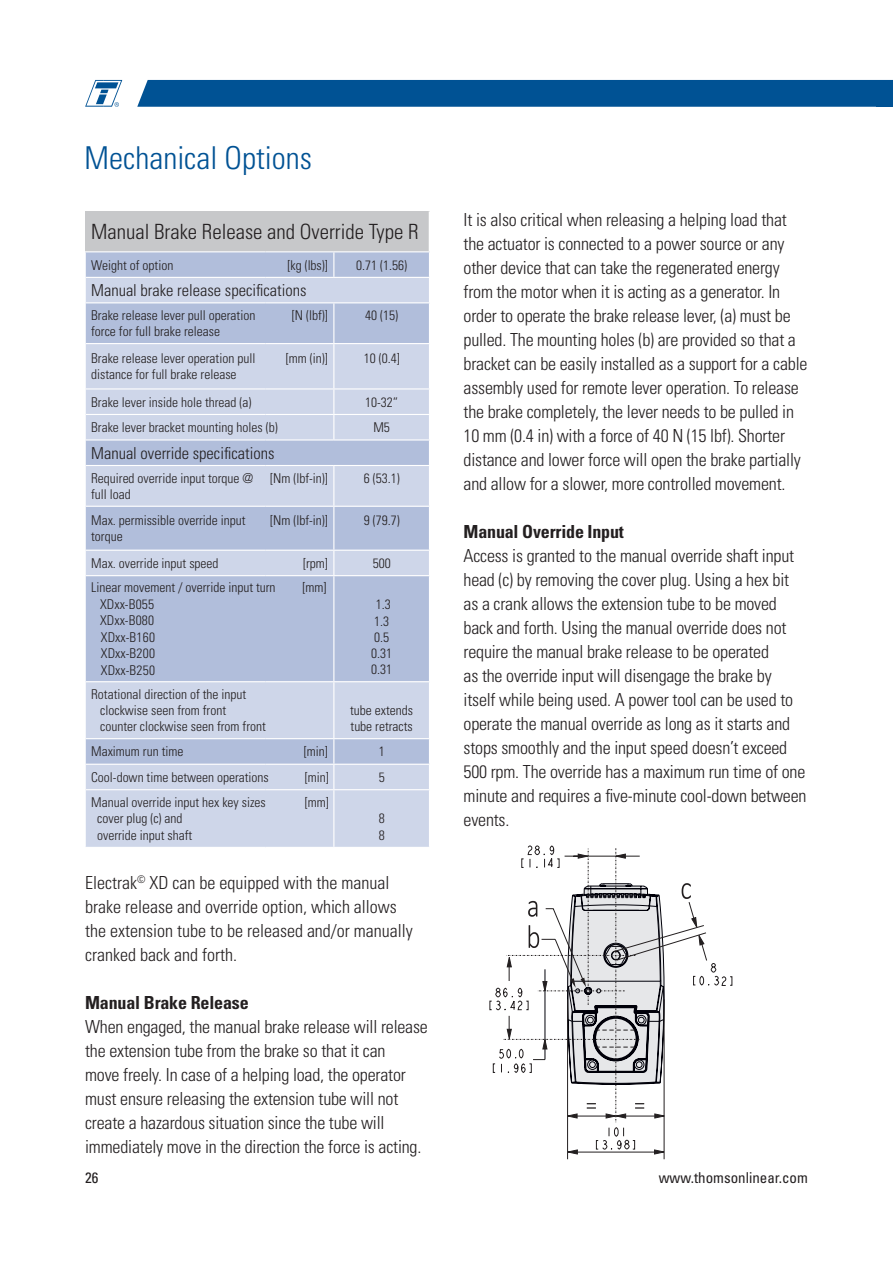
<style>
.page{position:relative;width:893px;height:1263px;background:#fff}
.page>*{position:absolute;margin:0;border:0;box-sizing:border-box;transform-origin:0 0}
.t1{font:300 condensed 31.5px "Univers LT Std";color:#005294}
.t2{font:300 condensed 21px "Univers LT Std";color:#231f20}
.standard_body_copy{font:300 condensed 18px/24px "Univers LT Std";letter-spacing:-.01em;color:#231f20}
.t3{font:700 condensed 18px "Univers LT Std";letter-spacing:-.01em;color:#231f20}
.t4{font:300 condensed 16.5px "Univers LT Std";color:#231f20}
.t5{font:condensed 15px "Univers LT Std";color:#231f20}
.t6{font:300 condensed 13.5px/16.2px "Univers LT Std";color:#231f20}
.s1{font-weight:700}
</style>
<div class="page">
<div style="left:137px;top:80px;width:756px;height:27px;background:#005294"></div>
<svg style="left:85px;top:80px;width:37px;height:27px"></svg>
<div style="left:85px;top:211px;width:344px;height:41px;background:#c7c8ca"></div>
<svg style="left:86px;top:252px;width:247px;height:25px;background:#b2bfdb"></svg>
<svg style="left:334px;top:252px;width:95px;height:25px;background:#b3bfdc"></svg>
<svg style="left:86px;top:278px;width:343px;height:569px;background:#c1cbe3"></svg>
<svg style="left:334px;top:344px;width:95px;height:503px;background:#c3cce3"></svg>
<svg style="left:333px;top:252px;width:1px;height:25px"></svg>
<hr style="left:333px;top:303px;width:1px;height:40px;background:#fff">
<hr style="left:333px;top:344px;width:1px;height:44px;background:#fff">
<svg style="left:333px;top:389px;width:1px;height:50px"></svg>
<hr style="left:333px;top:466px;width:1px;height:40px;background:#fff">
<hr style="left:333px;top:507px;width:1px;height:43px;background:#fff">
<svg style="left:333px;top:551px;width:1px;height:24px"></svg>
<hr style="left:333px;top:576px;width:1px;height:105px;background:#fff">
<hr style="left:333px;top:682px;width:1px;height:56px;background:#fff">
<svg style="left:333px;top:739px;width:1px;height:50px"></svg>
<hr style="left:333px;top:790px;width:1px;height:57px;background:#fff">
<hr style="left:85px;top:251px;width:180px;height:1px;background:#fff">
<hr style="left:265px;top:251px;width:69px;height:1px;background:#fff">
<hr style="left:334px;top:251px;width:96px;height:1px;background:#fff">
<hr style="left:86px;top:302px;width:179px;height:1px;background:#fff">
<hr style="left:265px;top:302px;width:69px;height:1px;background:#fff">
<hr style="left:334px;top:302px;width:96px;height:1px;background:#fff">
<hr style="left:86px;top:343px;width:179px;height:1px;background:#fff">
<hr style="left:265px;top:343px;width:69px;height:1px;background:#fff">
<hr style="left:334px;top:343px;width:96px;height:1px;background:#fff">
<hr style="left:86px;top:388px;width:179px;height:1px;background:#fff">
<hr style="left:265px;top:388px;width:69px;height:1px;background:#fff">
<hr style="left:334px;top:388px;width:96px;height:1px;background:#fff">
<hr style="left:86px;top:414px;width:179px;height:1px;background:#fff">
<hr style="left:265px;top:414px;width:69px;height:1px;background:#fff">
<hr style="left:334px;top:414px;width:96px;height:1px;background:#fff">
<hr style="left:86px;top:439px;width:179px;height:1px;background:#fff">
<hr style="left:265px;top:439px;width:69px;height:1px;background:#fff">
<hr style="left:334px;top:439px;width:96px;height:1px;background:#fff">
<hr style="left:86px;top:465px;width:179px;height:1px;background:#fff">
<hr style="left:265px;top:465px;width:69px;height:1px;background:#fff">
<hr style="left:334px;top:465px;width:96px;height:1px;background:#fff">
<hr style="left:86px;top:506px;width:179px;height:1px;background:#fff">
<hr style="left:265px;top:506px;width:69px;height:1px;background:#fff">
<hr style="left:334px;top:506px;width:96px;height:1px;background:#fff">
<hr style="left:86px;top:550px;width:179px;height:1px;background:#fff">
<hr style="left:265px;top:550px;width:69px;height:1px;background:#fff">
<hr style="left:334px;top:550px;width:96px;height:1px;background:#fff">
<hr style="left:86px;top:575px;width:179px;height:1px;background:#fff">
<hr style="left:265px;top:575px;width:69px;height:1px;background:#fff">
<hr style="left:334px;top:575px;width:96px;height:1px;background:#fff">
<hr style="left:86px;top:681px;width:179px;height:1px;background:#fff">
<hr style="left:265px;top:681px;width:69px;height:1px;background:#fff">
<hr style="left:334px;top:681px;width:96px;height:1px;background:#fff">
<hr style="left:86px;top:738px;width:179px;height:1px;background:#fff">
<hr style="left:265px;top:738px;width:69px;height:1px;background:#fff">
<hr style="left:334px;top:738px;width:96px;height:1px;background:#fff">
<hr style="left:86px;top:764px;width:179px;height:1px;background:#fff">
<hr style="left:265px;top:764px;width:69px;height:1px;background:#fff">
<hr style="left:334px;top:764px;width:96px;height:1px;background:#fff">
<svg style="left:85px;top:550px;width:1px;height:26px"></svg>
<svg style="left:85px;top:739px;width:1px;height:51px"></svg>
<svg style="left:85px;top:252px;width:1px;height:51px"></svg>
<svg style="left:85px;top:390px;width:1px;height:75px"></svg>
<hr style="left:86px;top:789px;width:179px;height:1px;background:#fff">
<hr style="left:265px;top:789px;width:69px;height:1px;background:#fff">
<hr style="left:334px;top:789px;width:96px;height:1px;background:#fff">
<svg style="left:489px;top:848px;width:218px;height:311px"></svg>
<p class="t1" style="left:85px;top:139px;width:229px">Mechanical Options</p>
<p class="t2" style="left:91px;top:219px;width:329px">Manual Brake Release and Override Type R</p>
<p class="t6" style="left:91px;top:257px;width:84px">Weight of option</p>
<p class="t6" style="left:287px;top:257px;width:42px">[kg (lbs)]</p>
<p class="t6" style="left:356px;top:257px;width:52px">0.71 (1.56)</p>
<p class="t4" style="left:91px;top:280px;width:217px">Manual brake release specifications</p>
<p class="t6" style="left:91px;top:307px;width:166px">Brake release lever pull operation force for full brake release</p>
<p class="t6" style="left:292px;top:307px;width:37px">[N (lbf)]</p>
<p class="t6" style="left:365px;top:307px;width:34px">40 (15)</p>
<p class="t6" style="left:91px;top:350px;width:166px">Brake release lever operation pull distance for full brake release</p>
<p class="t6" style="left:286px;top:350px;width:43px">[mm (in)]</p>
<p class="t6" style="left:364px;top:350px;width:37px">10 (0.4]</p>
<p class="t6" style="left:91px;top:394px;width:162px">Brake lever inside hole thread (a)</p>
<p class="t6" style="left:365px;top:394px;width:34px">10-32“</p>
<p class="t6" style="left:91px;top:419px;width:188px">Brake lever bracket mounting holes (b)</p>
<p class="t6" style="left:373px;top:419px;width:18px">M5</p>
<p class="t4" style="left:91px;top:443px;width:185px">Manual override specifications</p>
<p class="t6" style="left:91px;top:470px;width:164px">Required override input torque @ full load</p>
<p class="t6" style="left:270px;top:470px;width:59px">[Nm (lbf-in)]</p>
<p class="t6" style="left:364px;top:470px;width:37px">6 (53.1)</p>
<p class="t6" style="left:91px;top:512px;width:156px">Max. permissible override input torque</p>
<p class="t6" style="left:270px;top:512px;width:59px">[Nm (lbf-in)]</p>
<p class="t6" style="left:364px;top:512px;width:37px">9 (79.7)</p>
<p class="t6" style="left:91px;top:555px;width:129px">Max. override input speed</p>
<p class="t6" style="left:303px;top:555px;width:26px">[rpm]</p>
<p class="t6" style="left:373px;top:555px;width:19px">500</p>
<p class="t6" style="left:91px;top:579px;width:186px">Linear movement / override input turn</p>
<p class="t6" style="left:303px;top:579px;width:26px">[mm]</p>
<p class="t6" style="left:100px;top:596px;width:56px">XDxx-B055</p>
<p class="t6" style="left:100px;top:612px;width:56px">XDxx-B080</p>
<p class="t6" style="left:101px;top:629px;width:56px">XDxx-B160</p>
<p class="t6" style="left:101px;top:645px;width:56px">XDxx-B200</p>
<p class="t6" style="left:101px;top:662px;width:56px">XDxx-B250</p>
<p class="t6" style="left:376px;top:596px;width:16px">1.3</p>
<p class="t6" style="left:374px;top:613px;width:16px">1.3</p>
<p class="t6" style="left:374px;top:629px;width:16px">0.5</p>
<p class="t6" style="left:371px;top:645px;width:22px">0.31</p>
<p class="t6" style="left:371px;top:661px;width:22px">0.31</p>
<p class="t6" style="left:91px;top:686px;width:157px">Rotational direction of the input</p>
<p class="t6" style="left:100px;top:702px;width:167px">clockwise seen from front counter clockwise seen from front</p>
<p class="t6" style="left:350px;top:702px;width:64px">tube extends</p>
<p class="t6" style="left:351px;top:718px;width:64px">tube retracts</p>
<p class="t6" style="left:91px;top:743px;width:94px">Maximum run time</p>
<p class="t6" style="left:304px;top:743px;width:25px">[min]</p>
<p class="t6" style="left:379px;top:743px;width:7px">1</p>
<p class="t6" style="left:91px;top:769px;width:179px">Cool-down time between operations</p>
<p class="t6" style="left:305px;top:769px;width:25px">[min]</p>
<p class="t6" style="left:379px;top:769px;width:7px">5</p>
<p class="t6" style="left:91px;top:794px;width:176px">Manual override input hex key sizes</p>
<p class="t6" style="left:305px;top:794px;width:26px">[mm]</p>
<p class="t6" style="left:97px;top:810px;width:87px">cover plug (c) and</p>
<p class="t6" style="left:97px;top:827px;width:97px">override input shaft</p>
<p class="t6" style="left:379px;top:810px;width:7px">8<br>8</p>
<p class="standard_body_copy" style="left:85px;top:871px;width:329px">Electrak<sup>©</sup> XD can be equipped with the manual brake release and override option, which allows the extension tube to be released and/or manually cranked back and forth.</p>
<p class="t3" style="left:85px;top:991px;width:165px">Manual Brake Release</p>
<p class="standard_body_copy" style="left:85px;top:1015px;width:344px">When engaged, the manual brake release will release the extension tube from the brake so that it can<br>move freely. In case of a helping load, the operator must ensure releasing the extension tube will not create a hazardous situation since the tube will immediately move in the direction the force is acting.</p>
<p class="standard_body_copy" style="left:464px;top:207px;width:345px">It is also critical when releasing a helping load that the actuator is connected to a power source or any other device that can take the regenerated energy from the motor when it is acting as a generator. In order to operate the brake release lever, (a) must be pulled. The mounting holes (b) are provided so that a bracket can be easily installed as a support for a cable assembly used for remote lever operation. To release the brake completely, the lever needs to be pulled in 10 mm (0.4 in) with a force of 40 N (15 lbf). Shorter distance and lower force will open the brake partially and allow for a slower, more controlled movement.</p>
<p class="standard_body_copy" style="left:464px;top:519px;width:344px"><span class="s1">Manual Override Input<br></span>Access is granted to the manual override shaft input head (c) by removing the cover plug. Using a hex bit as a crank allows the extension tube to be moved back and forth. Using the manual override does not require the manual brake release to be operated<br>as the override input will disengage the brake by itself while being used. A power tool can be used to operate the manual override as long as it starts and stops smoothly and the input speed doesn’t exceed 500 rpm. The override has a maximum run time of one minute and requires a five-minute cool-down between events.</p>
<p class="t5" style="left:85px;top:1168px;width:15px">26</p>
<p class="t5" style="left:659px;top:1168px;width:151px">www.thomsonlinear.com</p>
</div>
